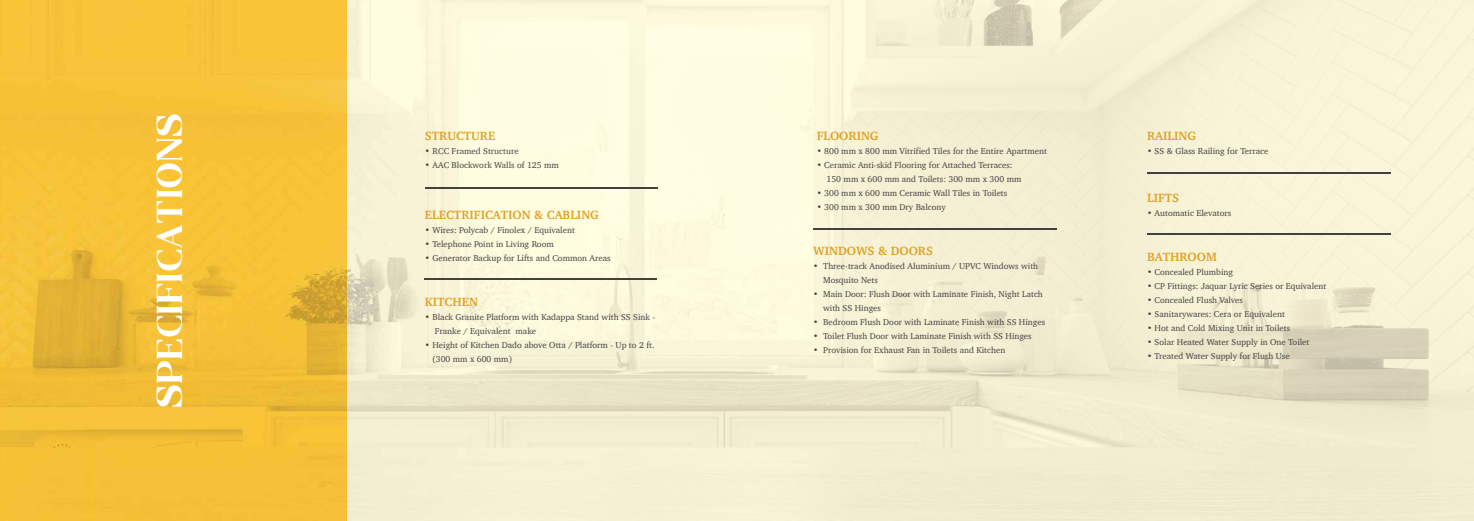
<style>
.page{position:relative;width:1474px;height:521px;background:#fff}
.page>*{position:absolute;margin:0;border:0;box-sizing:border-box;transform-origin:0 0}
.t1{font:31.5px "Agne";color:#fff}
.t2{font:700 12.25px "Charter";color:#e0a226}
.t3{font:8.75px/14px "Charter";color:#414042}
</style>
<div class="page">
<img style="left:738px;top:0;width:735px;height:521px">
<hr style="left:1147px;top:173px;width:243px;height:1px;background:#414042">
<hr style="left:1147px;top:234px;width:243px;height:1px;background:#414042">
<hr style="left:813px;top:228px;width:244px;height:1px;background:#414042">
<div style="left:0;top:0;width:347px;height:521px;background:#f4c336"></div>
<svg style="left:347px;top:0;width:390px;height:521px;background:#f8f4d7"></svg>
<hr style="left:737px;top:0;width:1px;height:521px;background:#fffcdf">
<hr style="left:425px;top:187px;width:232px;height:1px;background:#414042">
<hr style="left:424px;top:278px;width:233px;height:2px;background:#414042">
<h1 class="t1" style="left:147px;top:408px;width:297px;rotate:-90deg">SPECIFICATIONS</h1>
<h2 class="t2" style="left:425px;top:125px;width:72px">STRUCTURE</h2>
<p class="t3" style="left:425px;top:144px;width:95px">• RCC Framed Structure</p>
<p class="t3" style="left:425px;top:158px;width:135px">• AAC Blockwork Walls of 125 mm</p>
<h2 class="t2" style="left:425px;top:204px;width:176px">ELECTRIFICATION &amp; CABLING</h2>
<p class="t3" style="left:425px;top:222px;width:152px">• Wires: Polycab / Finolex / Equivalent</p>
<p class="t3" style="left:425px;top:236px;width:130px">• Telephone Point in Living Room</p>
<p class="t3" style="left:425px;top:250px;width:187px">• Generator Backup for Lifts and Common Areas</p>
<h2 class="t2" style="left:425px;top:291px;width:55px">KITCHEN</h2>
<p class="t3" style="left:435px;top:310px;width:222px;text-indent:-10px">• Black Granite Platform with Kadappa Stand with SS Sink -<br>Franke / Equivalent make</p>
<p class="t3" style="left:432px;top:338px;width:224px;text-indent:-7px">• Height of Kitchen Dado above Otta / Platform - Up to 2 ft. (300 mm x 600 mm)</p>
<h2 class="t2" style="left:817px;top:125px;width:63px">FLOORING</h2>
<p class="t3" style="left:817px;top:144px;width:232px">• 800 mm x 800 mm Vitrified Tiles for the Entire Apartment</p>
<p class="t3" style="left:827px;top:158px;width:196px;text-indent:-10px">• Ceramic Anti-skid Flooring for Attached Terraces:<br>150 mm x 600 mm and Toilets: 300 mm x 300 mm</p>
<p class="t3" style="left:817px;top:186px;width:192px">• 300 mm x 600 mm Ceramic Wall Tiles in Toilets</p>
<p class="t3" style="left:817px;top:200px;width:131px">• 300 mm x 300 mm Dry Balcony</p>
<h2 class="t2" style="left:813px;top:241px;width:121px">WINDOWS &amp; DOORS</h2>
<p class="t3" style="left:823px;top:259px;width:217px;text-indent:-10px">• Three-track Anodised Aluminium / UPVC Windows with<br>Mosquito Nets</p>
<p class="t3" style="left:823px;top:287px;width:221px;text-indent:-10px">• Main Door: Flush Door with Laminate Finish, Night Latch with SS Hinges</p>
<p class="t3" style="left:813px;top:315px;width:234px">• Bedroom Flush Door with Laminate Finish with SS Hinges</p>
<p class="t3" style="left:813px;top:329px;width:220px">• Toilet Flush Door with Laminate Finish with SS Hinges</p>
<p class="t3" style="left:813px;top:343px;width:194px">• Provision for Exhaust Fan in Toilets and Kitchen</p>
<h2 class="t2" style="left:1147px;top:125px;width:51px">RAILING</h2>
<p class="t3" style="left:1147px;top:144px;width:123px">• SS &amp; Glass Railing for Terrace</p>
<h2 class="t2" style="left:1147px;top:187px;width:34px">LIFTS</h2>
<p class="t3" style="left:1147px;top:205px;width:86px">• Automatic Elevators</p>
<h2 class="t2" style="left:1147px;top:246px;width:71px">BATHROOM</h2>
<p class="t3" style="left:1147px;top:265px;width:88px">• Concealed Plumbing</p>
<p class="t3" style="left:1147px;top:279px;width:181px">• CP Fittings: Jaquar Lyric Series or Equivalent</p>
<p class="t3" style="left:1147px;top:293px;width:98px">• Concealed Flush Valves</p>
<p class="t3" style="left:1147px;top:307px;width:139px">• Sanitarywares: Cera or Equivalent</p>
<p class="t3" style="left:1147px;top:321px;width:145px">• Hot and Cold Mixing Unit in Toilets</p>
<p class="t3" style="left:1147px;top:335px;width:164px">• Solar Heated Water Supply in One Toilet</p>
<p class="t3" style="left:1147px;top:349px;width:144px">• Treated Water Supply for Flush Use</p>
</div>
